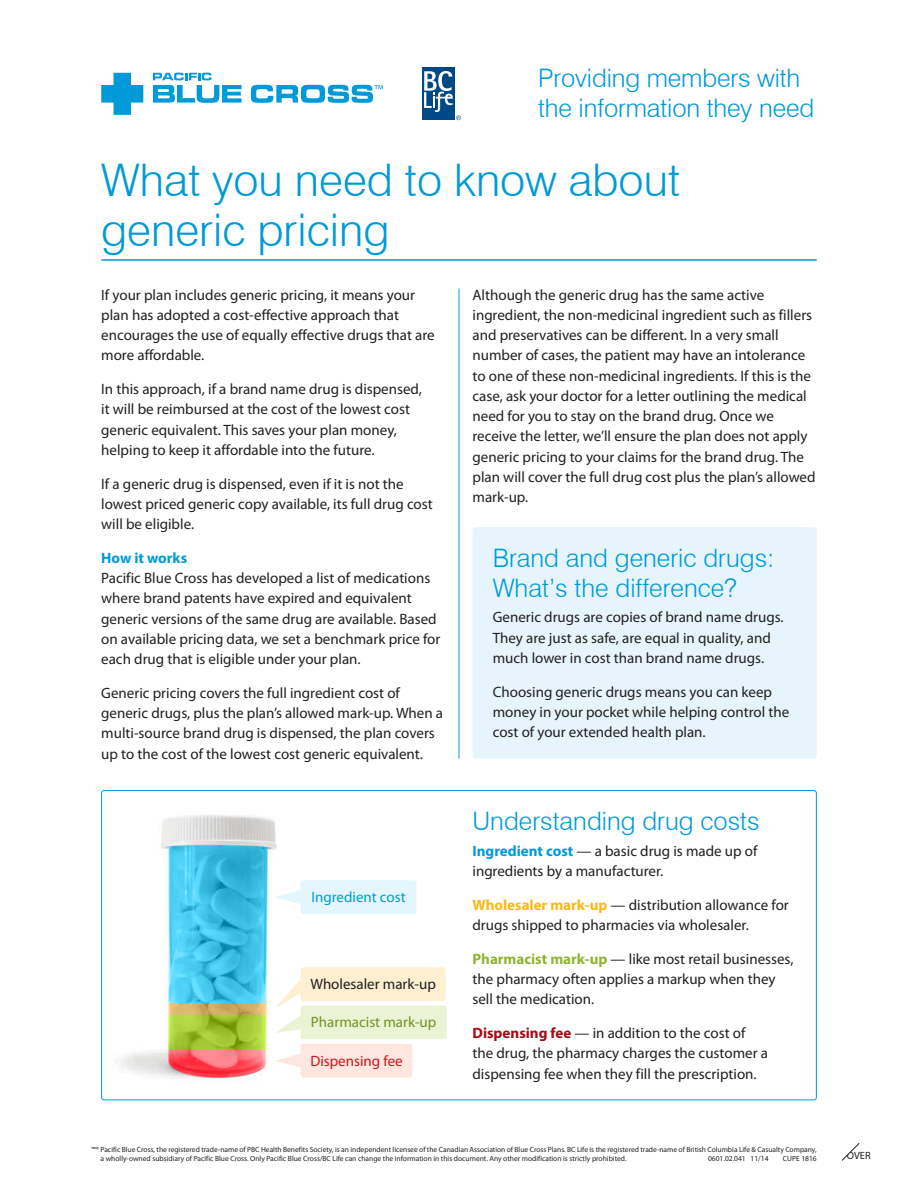
<style>
.page{position:relative;width:918px;height:1188px;background:#fff}
.page>*{position:absolute;margin:0;border:0;box-sizing:border-box;transform-origin:0 0}
.pbc_headers_large_li{font:300 45px/49.5px "Swiss 721 BT";color:#009ad9}
.pbc_headers_small{font:300 25.5px/30px "Swiss 721 BT";color:#009ad9}
.pbc_body_copy_space{font:15px/20.2px "Myriad Pro";color:#231f20}
.pbc_body_copy_NO_spa{font:15px "Myriad Pro";color:#729225}
.pbc_body_copy_NO_spa-2{font:15px "Myriad Pro";color:#231f20}
.pbc_body_copy_NO_spa-3{font:15px "Myriad Pro";color:#009dd3}
.pbc_body_copy_NO_spa-4{font:15px "Myriad Pro";color:#cd151d}
.pbc_headers_extra_sm{font:700 15px "Myriad Pro";letter-spacing:-.005em;color:#009ad9}
.pbc_body_copy_small{font:10.5px "Myriad Pro";color:#231f20}
.pbc_boilerplate{font:7.5px/9px "Myriad Pro";color:#231f20}
.s1{font-weight:700;color:#009ad9}
.s2{font-weight:700;color:#fcb814}
.s3{font-weight:700;color:#8fb431}
.s4{font-weight:700;color:#a70a12}
</style>
<div class="page">
<svg style="left:841px;top:1143px;width:19px;height:18px"></svg>
<img style="left:120px;top:815px;width:157px;height:262px">
<svg style="left:168px;top:1050px;width:98px;height:29px;background:#fa727e"></svg>
<svg style="left:168px;top:1015px;width:98px;height:35px;background:#a1c835"></svg>
<svg style="left:168px;top:1003px;width:99px;height:12px"></svg>
<svg style="left:168px;top:843px;width:100px;height:160px;background:#48c4e7"></svg>
<hr style="left:101px;top:259px;width:716px;height:2px;background:#009ad9">
<div style="left:472px;top:527px;width:345px;height:232px;background:#e6f5fb;border-radius:3px"></div>
<svg style="left:275px;top:1052px;width:26px;height:18px"></svg>
<div style="left:301px;top:1044px;width:111px;height:34px;background:#fde7df;border-radius:3px"></div>
<div style="left:301px;top:1006px;width:146px;height:33px;background:#eaf3d4;border-radius:3px"></div>
<svg style="left:275px;top:971px;width:33px;height:62px"></svg>
<div style="left:301px;top:967px;width:145px;height:34px;background:#feefd0;border-radius:3px"></div>
<svg style="left:275px;top:888px;width:26px;height:18px"></svg>
<div style="left:301px;top:880px;width:115px;height:34px;background:#e5f5fc;border-radius:3px"></div>
<hr style="left:459px;top:288px;width:1px;height:471px;background:#009ad9">
<div style="left:422px;top:68px;width:33px;height:52px;background:#004886"></div>
<svg style="left:424px;top:71px;width:37px;height:49px"></svg>
<svg style="left:101px;top:73px;width:42px;height:42px"></svg>
<svg style="left:153px;top:73px;width:89px;height:30px"></svg>
<svg style="left:251px;top:85px;width:132px;height:18px"></svg>
<p class="pbc_headers_small" style="left:538px;top:63px;width:278px">Providing members with the information they need</p>
<p class="pbc_headers_large_li" style="left:101px;top:155px;width:581px">What you need to know about generic pricing</p>
<p class="pbc_body_copy_space" style="left:101px;top:284px;width:335px">If your plan includes generic pricing, it means your plan has adopted a cost-effective approach that encourages the use of equally effective drugs that are more affordable.</p>
<p class="pbc_body_copy_space" style="left:101px;top:379px;width:322px">In this approach, if a brand name drug is dispensed, it will be reimbursed at the cost of the lowest cost generic equivalent. This saves your plan money, helping to keep it affordable into the future.</p>
<p class="pbc_body_copy_space" style="left:101px;top:473px;width:333px">If a generic drug is dispensed, even if it is not the lowest priced generic copy available, its full drug cost will be eligible.</p>
<p class="pbc_headers_extra_sm" style="left:101px;top:548px;width:87px">How it works</p>
<p class="pbc_body_copy_space" style="left:101px;top:568px;width:341px">Pacific Blue Cross has developed a list of medications where brand patents have expired and equivalent generic versions of the same drug are available. Based on available pricing data, we set a benchmark price for each drug that is eligible under your plan.</p>
<p class="pbc_body_copy_space" style="left:101px;top:683px;width:343px">Generic pricing covers the full ingredient cost of generic drugs, plus the plan’s allowed mark-up. When a multi-source brand drug is dispensed, the plan covers up to the cost of the lowest cost generic equivalent.</p>
<p class="pbc_body_copy_space" style="left:472px;top:284px;width:345px">Although the generic drug has the same active ingredient, the non-medicinal ingredient such as fillers and preservatives can be different. In a very small number of cases, the patient may have an intolerance to one of these non-medicinal ingredients. If this is the case, ask your doctor for a letter outlining the medical need for you to stay on the brand drug. Once we receive the letter, we’ll ensure the plan does not apply generic pricing to your claims for the brand drug. The plan will cover the full drug cost plus the plan’s allowed mark-up.</p>
<p class="pbc_headers_small" style="left:493px;top:543px;width:283px">Brand and generic drugs:<br>What’s the difference?</p>
<p class="pbc_body_copy_space" style="left:493px;top:607px;width:292px">Generic drugs are copies of brand name drugs.<br>They are just as safe, are equal in quality, and much lower in cost than brand name drugs.</p>
<p class="pbc_body_copy_space" style="left:493px;top:681px;width:298px">Choosing generic drugs means you can keep money in your pocket while helping control the cost of your extended health plan.</p>
<p class="pbc_body_copy_NO_spa-3" style="left:311px;top:888px;width:96px">Ingredient cost</p>
<p class="pbc_body_copy_NO_spa-2" style="left:310px;top:975px;width:127px">Wholesaler mark-up</p>
<p class="pbc_body_copy_NO_spa" style="left:311px;top:1013px;width:127px">Pharmacist mark-up</p>
<p class="pbc_body_copy_NO_spa-4" style="left:310px;top:1051px;width:94px">Dispensing fee</p>
<p class="pbc_headers_small" style="left:472px;top:806px;width:289px">Understanding drug costs</p>
<p class="pbc_body_copy_space" style="left:472px;top:841px;width:287px"><span class="s1">Ingredient cost</span> — a basic drug is made up of ingredients by a manufacturer.</p>
<p class="pbc_body_copy_space" style="left:472px;top:895px;width:318px"><span class="s2">Wholesaler mark-up</span> — distribution allowance for drugs shipped to pharmacies via wholesaler.</p>
<p class="pbc_body_copy_space" style="left:472px;top:949px;width:322px"><span class="s3">Pharmacist mark-up</span> — like most retail businesses, the pharmacy often applies a markup when they sell the medication.</p>
<p class="pbc_body_copy_space" style="left:472px;top:1023px;width:297px"><span class="s4">Dispensing fee</span> — in addition to the cost of the drug, the pharmacy charges the customer a dispensing fee when they fill the prescription.</p>
<p class="pbc_boilerplate" style="left:101px;top:1144px;width:718px;text-indent:-9px">™® Pacific Blue Cross, the registered trade-name of PBC Health Benefits Society, is an independent licensee of the Canadian Association of Blue Cross Plans. BC Life is the registered trade-name of British Columbia Life &amp; Casualty Company, a wholly-owned subsidiary of Pacific Blue Cross. Only Pacific Blue Cross/BC Life can change the information in this document. Any other modification is strictly prohibited.</p>
<p class="pbc_boilerplate" style="left:708px;top:1153px;width:62px">0601.02.041 11/14</p>
<p class="pbc_boilerplate" style="left:783px;top:1153px;width:35px">CUPE 1816</p>
<p class="pbc_body_copy_small" style="left:847px;top:1149px;width:25px">OVER</p>
</div>
